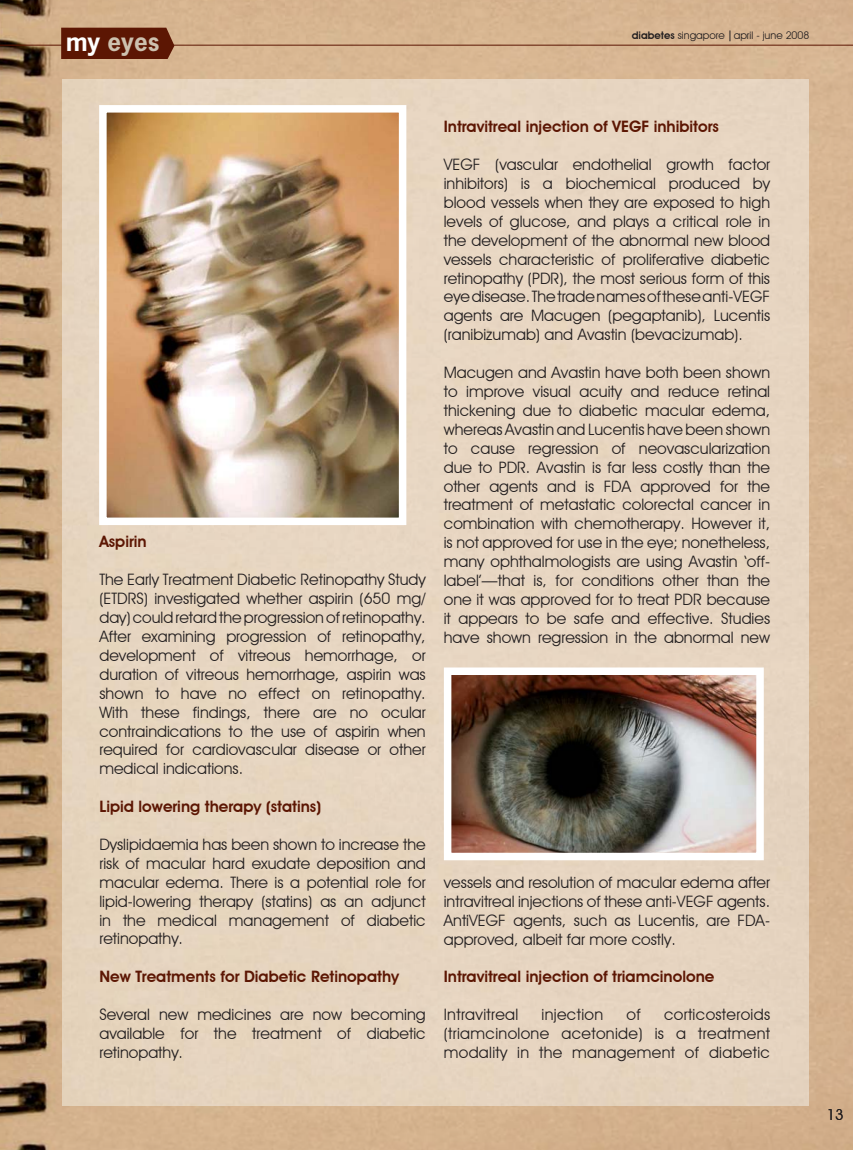
<style>
.page{position:relative;width:853px;height:1150px;background:#fff}
.page>*{position:absolute;margin:0;border:0;box-sizing:border-box;transform-origin:0 0}
.t1{font:700 24px "News Gothic Std";color:#cdc1af}
.t2{font:15.75px/18.9px "Avant Garde IT Cby BT";color:#231f20;text-align:justify}
.t3{font:600 15.75px "Avant Garde IT Cby BT";color:#5c1603}
.t4{font:15.75px "Avant Garde IT Cby BT";letter-spacing:.02em;color:#231f20}
.t5{font:15px "Avant Garde IT Cby BT";color:#231f20}
.t6{font:10.5px "Avant Garde IT Cby BT";color:#231f20}
.s1{color:#fff}
.s2{font-weight:600}
</style>
<div class="page">
<img style="left:0;top:0;width:852px;height:1150px">
<hr style="left:0;top:45px;width:852px;height:1px;background:#5c1603">
<div style="left:62px;top:80px;width:746px;height:1026px;background:#e7d5c1"></div>
<img style="left:108px;top:114px;width:289px;height:402px">
<div style="left:99px;top:105px;width:307px;height:420px;border:8px solid #fff"></div>
<img style="left:452px;top:676px;width:302px;height:175px">
<div style="left:443px;top:667px;width:320px;height:193px;border:8px solid #fff"></div>
<svg style="left:61px;top:27px;width:113px;height:32px;background:#621e0a"></svg>
<h1 class="t1" style="left:66px;top:31px;width:95px"><span class="s1">my</span> eyes</h1>
<p class="t6" style="left:631px;top:29px;width:179px"><span class="s2">diabetes</span> singapore april - june 2008</p>
<p class="t3" style="left:99px;top:532px;width:49px">Aspirin</p>
<p class="t2" style="left:99px;top:570px;width:328px">The Early Treatment Diabetic Retinopathy Study (ETDRS) investigated whether aspirin (650 mg/ day) could retard the progression of retinopathy.<br>After examining progression of retinopathy, development of vitreous hemorrhage, or duration of vitreous hemorrhage, aspirin was shown to have no effect on retinopathy.<br>With these findings, there are no ocular contraindications to the use of aspirin when required for cardiovascular disease or other medical indications.</p>
<p class="t3" style="left:99px;top:797px;width:223px">Lipid lowering therapy (statins)</p>
<p class="t2" style="left:99px;top:835px;width:328px">Dyslipidaemia has been shown to increase the risk of macular hard exudate deposition and macular edema. There is a potential role for lipid-lowering therapy (statins) as an adjunct in the medical management of diabetic retinopathy.</p>
<p class="t3" style="left:99px;top:967px;width:301px">New Treatments for Diabetic Retinopathy</p>
<p class="t2" style="left:99px;top:1005px;width:328px">Several new medicines are now becoming available for the treatment of diabetic retinopathy.</p>
<p class="t3" style="left:443px;top:117px;width:276px">Intravitreal injection of VEGF inhibitors</p>
<p class="t2" style="left:443px;top:155px;width:328px">VEGF (vascular endothelial growth factor inhibitors) is a biochemical produced by blood vessels when they are exposed to high levels of glucose, and plays a critical role in the development of the abnormal new blood vessels characteristic of proliferative diabetic retinopathy (PDR), the most serious form of this eye disease. The trade names of these anti-VEGF agents are Macugen (pegaptanib), Lucentis (ranibizumab) and Avastin (bevacizumab).</p>
<p class="t2" style="left:443px;top:363px;width:328px">Macugen and Avastin have both been shown to improve visual acuity and reduce retinal thickening due to diabetic macular edema, whereas Avastin and Lucentis have been shown to cause regression of neovascularization due to PDR. Avastin is far less costly than the other agents and is FDA approved for the treatment of metastatic colorectal cancer in combination with chemotherapy. However it, is not approved for use in the eye; nonetheless, many ophthalmologists are using Avastin ‘off&shy;label’—that is, for conditions other than the one it was approved for to treat PDR because it appears to be safe and effective. Studies have shown regression in the abnormal new</p>
<p class="t2" style="left:443px;top:873px;width:328px">vessels and resolution of macular edema after intravitreal injections of these anti-VEGF agents.<br>AntiVEGF agents, such as Lucentis, are FDA&shy;approved, albeit far more costly.</p>
<p class="t3" style="left:443px;top:967px;width:272px">Intravitreal injection of triamcinolone</p>
<p class="t4" style="left:443px;top:1005px;width:76px">Intravitreal</p>
<p class="t4" style="left:541px;top:1005px;width:63px">injection</p>
<p class="t2" style="left:626px;top:1005px;width:16px">of</p>
<p class="t2" style="left:443px;top:1005px;width:328px;text-indent:220px">corticosteroids (triamcinolone acetonide) is a treatment modality in the management of diabetic</p>
<p class="t5" style="left:826px;top:1106px;width:18px">13</p>
</div>
